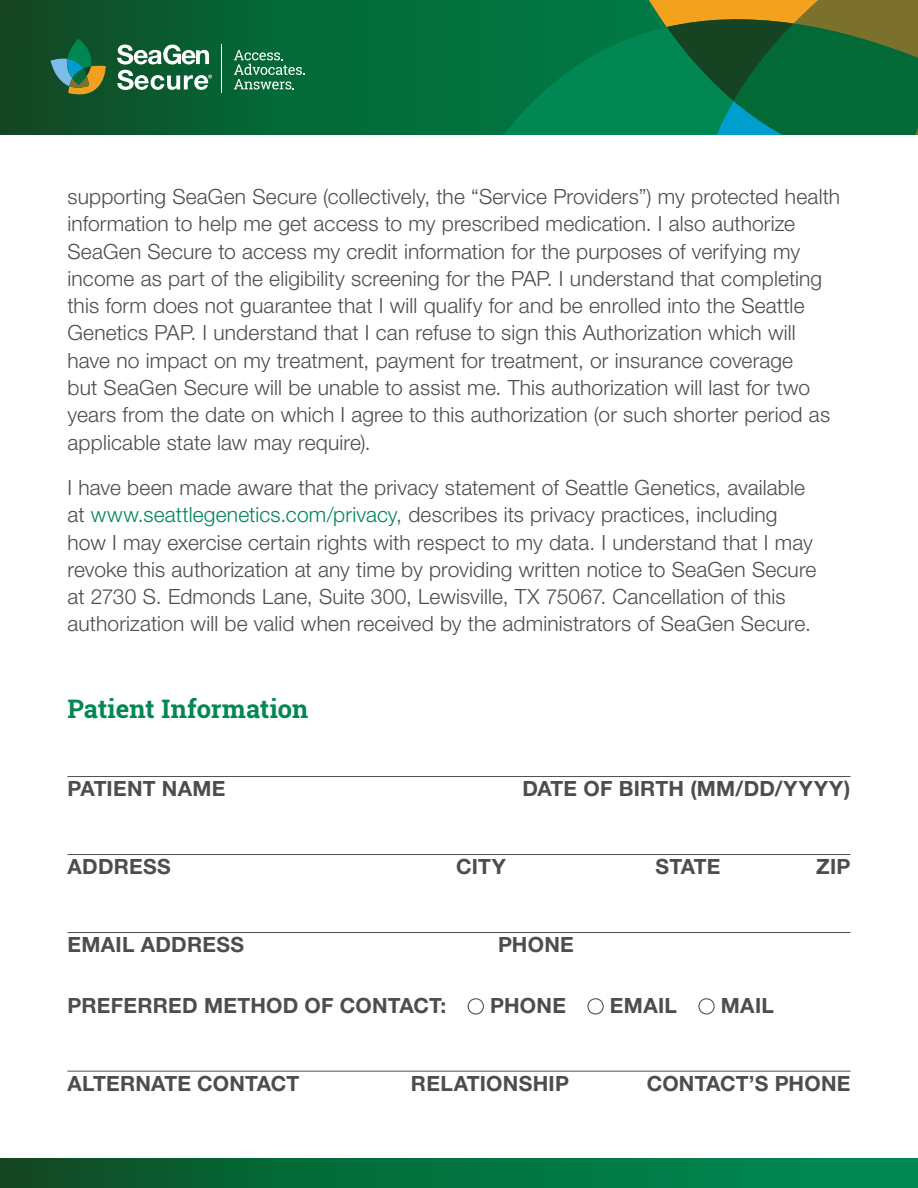
<style>
.page{position:relative;width:918px;height:1188px;background:#fff}
.page>*{position:absolute;margin:0;border:0;box-sizing:border-box;transform-origin:0 0}
.Subheader{font:700 25.5px "Roboto Slab";color:#008753}
.Body_copy{font:300 21px/27.3px "Helvetica Neue LT Pro";letter-spacing:.005em;color:#4d4d4f}
.Form_lines{font:700 21px "Helvetica Neue LT Pro";letter-spacing:.01em;color:#4d4d4f}
.Form_without_line{font:700 21px "Helvetica Neue LT Pro";letter-spacing:.01em;color:#4d4d4f}
.s1{color:#008753}
</style>
<div class="page">
<div style="left:0;top:1159px;width:918px;height:29px;background:linear-gradient(to right,#0d5026,#009058)"></div>
<svg style="left:0;top:0;width:423px;height:134px;background:#085f31"></svg>
<svg style="left:423px;top:0;width:495px;height:134px;background:#17743e"></svg>
<svg style="left:51px;top:39px;width:55px;height:63px;background:#397047"></svg>
<svg style="left:117px;top:45px;width:95px;height:45px"></svg>
<hr style="left:221px;top:44px;width:1px;height:49px;background:#fff">
<svg style="left:234px;top:50px;width:71px;height:39px;background:#37875f"></svg>
<hr style="left:68px;top:776px;width:782px;height:1px;background:#4d4d4f">
<hr style="left:68px;top:854px;width:782px;height:1px;background:#4d4d4f">
<hr style="left:68px;top:932px;width:782px;height:1px;background:#4d4d4f">
<hr style="left:68px;top:1071px;width:782px;height:1px;background:#4d4d4f">
<svg style="left:468px;top:998px;width:16px;height:17px"></svg>
<svg style="left:587px;top:998px;width:17px;height:17px"></svg>
<svg style="left:698px;top:998px;width:17px;height:17px"></svg>
<p class="Body_copy" style="left:68px;top:182px;width:774px">supporting SeaGen Secure (collectively, the “Service Providers”) my protected health information to help me get access to my prescribed medication. I also authorize SeaGen Secure to access my credit information for the purposes of verifying my income as part of the eligibility screening for the PAP. I understand that completing this form does not guarantee that I will qualify for and be enrolled into the Seattle Genetics PAP. I understand that I can refuse to sign this Authorization which will have no impact on my treatment, payment for treatment, or insurance coverage<br>but SeaGen Secure will be unable to assist me. This authorization will last for two years from the date on which I agree to this authorization (or such shorter period as applicable state law may require).</p>
<p class="Body_copy" style="left:68px;top:473px;width:751px">I have been made aware that the privacy statement of Seattle Genetics, available at <span class="s1">www.seattlegenetics.com/privacy</span>, describes its privacy practices, including how I may exercise certain rights with respect to my data. I understand that I may revoke this authorization at any time by providing written notice to SeaGen Secure at 2730 S. Edmonds Lane, Suite 300, Lewisville, TX 75067. Cancellation of this authorization will be valid when received by the administrators of SeaGen Secure.</p>
<p class="Subheader" style="left:68px;top:692px;width:242px">Patient Information</p>
<p class="Form_lines" style="left:68px;top:776px;width:159px">PATIENT NAME</p>
<p class="Form_lines" style="left:522px;top:776px;width:330px">DATE OF BIRTH (MM/DD/YYYY)</p>
<p class="Form_lines" style="left:68px;top:854px;width:105px">ADDRESS</p>
<p class="Form_lines" style="left:456px;top:854px;width:51px">CITY</p>
<p class="Form_lines" style="left:656px;top:854px;width:66px">STATE</p>
<p class="Form_lines" style="left:816px;top:854px;width:36px">ZIP</p>
<p class="Form_lines" style="left:68px;top:932px;width:178px">EMAIL ADDRESS</p>
<p class="Form_lines" style="left:498px;top:932px;width:77px">PHONE</p>
<p class="Form_without_line" style="left:68px;top:992px;width:380px">PREFERRED METHOD OF CONTACT:</p>
<p class="Form_without_line" style="left:490px;top:992px;width:77px">PHONE</p>
<p class="Form_without_line" style="left:610px;top:992px;width:69px">EMAIL</p>
<p class="Form_without_line" style="left:721px;top:992px;width:55px">MAIL</p>
<p class="Form_lines" style="left:68px;top:1070px;width:233px">ALTERNATE CONTACT</p>
<p class="Form_lines" style="left:411px;top:1070px;width:160px">RELATIONSHIP</p>
<p class="Form_lines" style="left:647px;top:1070px;width:205px">CONTACT’S PHONE</p>
</div>
